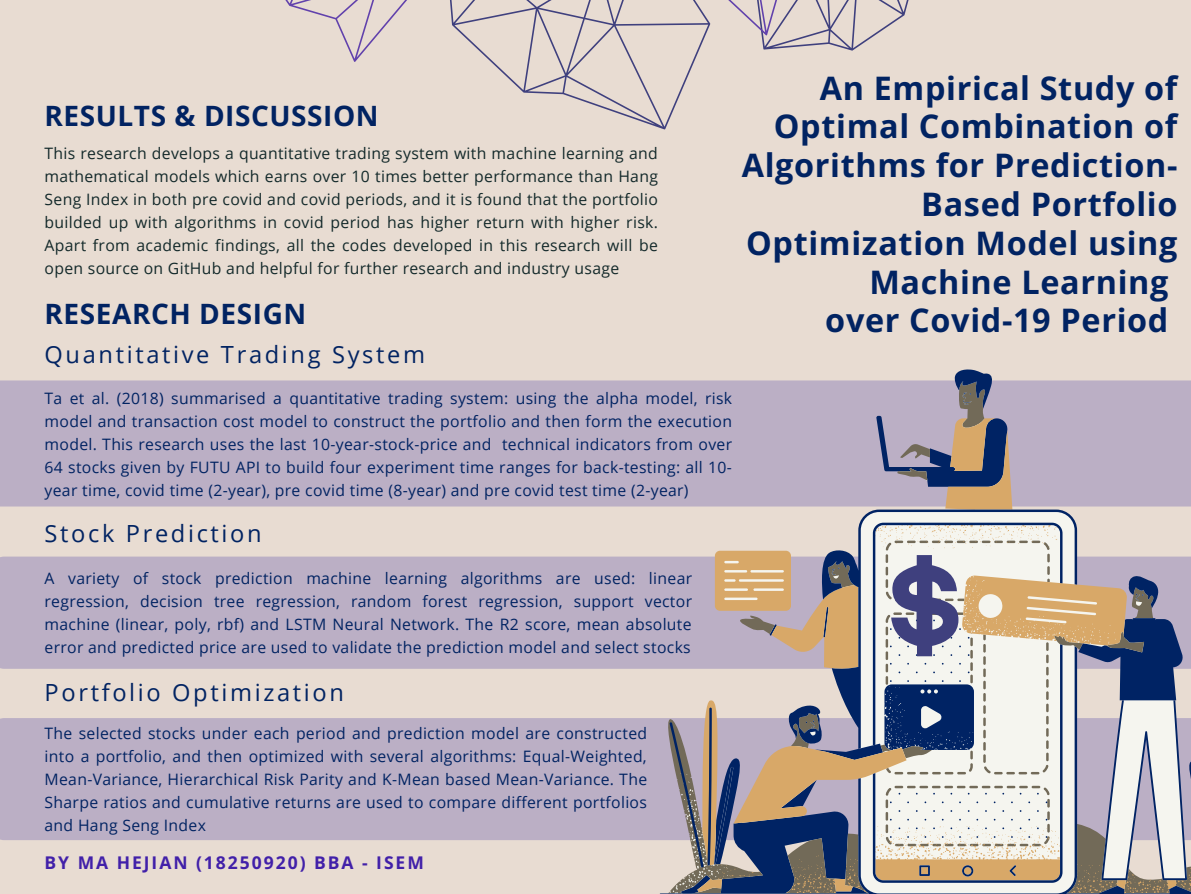
<style>
.page{position:relative;width:1191px;height:894px;background:#fff}
.page>*{position:absolute;margin:0;border:0;box-sizing:border-box;transform-origin:0 0}
.t1{font:700 32.38px/38.8px "Open Sans";letter-spacing:.02em;color:#012362;text-align:right}
.t2{font:700 28px "Open Sans";letter-spacing:.02em;color:#012362}
.t3{font:23.62px "Open Sans";letter-spacing:.11em;color:#012362}
.t4{font:700 17.5px "Open Sans";letter-spacing:.115em;color:#4120a9}
.t5{font:15.75px/23px "Open Sans";letter-spacing:.02em;color:#012362;text-align:justify}
.t6{font:15.75px/23px "Open Sans";letter-spacing:.02em;color:#13292a;text-align:justify}
</style>
<div class="page">
<div style="left:0;top:0;width:1190px;height:893px;background:#e8dcd2"></div>
<div style="left:0;top:380px;width:659px;height:127px;background:#bbafc5"></div>
<svg style="left:285px;top:0;width:624px;height:130px"></svg>
<div style="left:0;top:556px;width:659px;height:113px;background:#bbafc5"></div>
<div style="left:0;top:718px;width:659px;height:122px;background:#bbafc5"></div>
<svg style="left:659px;top:369px;width:531px;height:524px"></svg>
<svg style="left:891px;top:555px;width:67px;height:101px"></svg>
<p class="t2" style="left:45px;top:96px;width:335px">RESULTS &amp; DISCUSSION</p>
<p class="t6" style="left:45px;top:141px;width:615px">This research develops a quantitative trading system with machine learning and mathematical models which earns over 10 times better performance than Hang Seng Index in both pre covid and covid periods, and it is found that the portfolio builded up with algorithms in covid period has higher return with higher risk.<br>Apart from academic findings, all the codes developed in this research will be open source on GitHub and helpful for further research and industry usage</p>
<p class="t2" style="left:45px;top:293px;width:263px">RESEARCH DESIGN</p>
<p class="t3" style="left:45px;top:338px;width:382px">Quantitative Trading System</p>
<p class="t5" style="left:45px;top:386px;width:689px">Ta et al. (2018) summarised a quantitative trading system: using the alpha model, risk model and transaction cost model to construct the portfolio and then form the execution model. This research uses the last 10-year-stock-price and technical indicators from over 64 stocks given by FUTU API to build four experiment time ranges for back-testing: all 10- year time, covid time (2-year), pre covid time (8-year) and pre covid test time (2-year)</p>
<p class="t3" style="left:45px;top:516px;width:219px">Stock Prediction</p>
<p class="t1" style="left:741px;top:68px;width:437px">An Empirical Study of<br>Optimal Combination of<br>Algorithms for Prediction-<br>Based Portfolio<br>Optimization Model using<br>Machine Learning</p>
<p class="t1" style="left:825px;top:300px;width:344px">over Covid-19 Period</p>
<p class="t5" style="left:45px;top:566px;width:649px">A variety of stock prediction machine learning algorithms are used: linear regression, decision tree regression, random forest regression, support vector machine (linear, poly, rbf) and LSTM Neural Network. The R2 score, mean absolute error and predicted price are used to validate the prediction model and select stocks</p>
<p class="t3" style="left:45px;top:675px;width:301px">Portfolio Optimization</p>
<p class="t5" style="left:45px;top:721px;width:604px">The selected stocks under each period and prediction model are constructed into a portfolio, and then optimized with several algorithms: Equal-Weighted, Mean-Variance, Hierarchical Risk Parity and K-Mean based Mean-Variance. The Sharpe ratios and cumulative returns are used to compare different portfolios and Hang Seng Index</p>
<p class="t4" style="left:45px;top:849px;width:381px">BY MA HEJIAN (18250920) BBA - ISEM</p>
</div>
